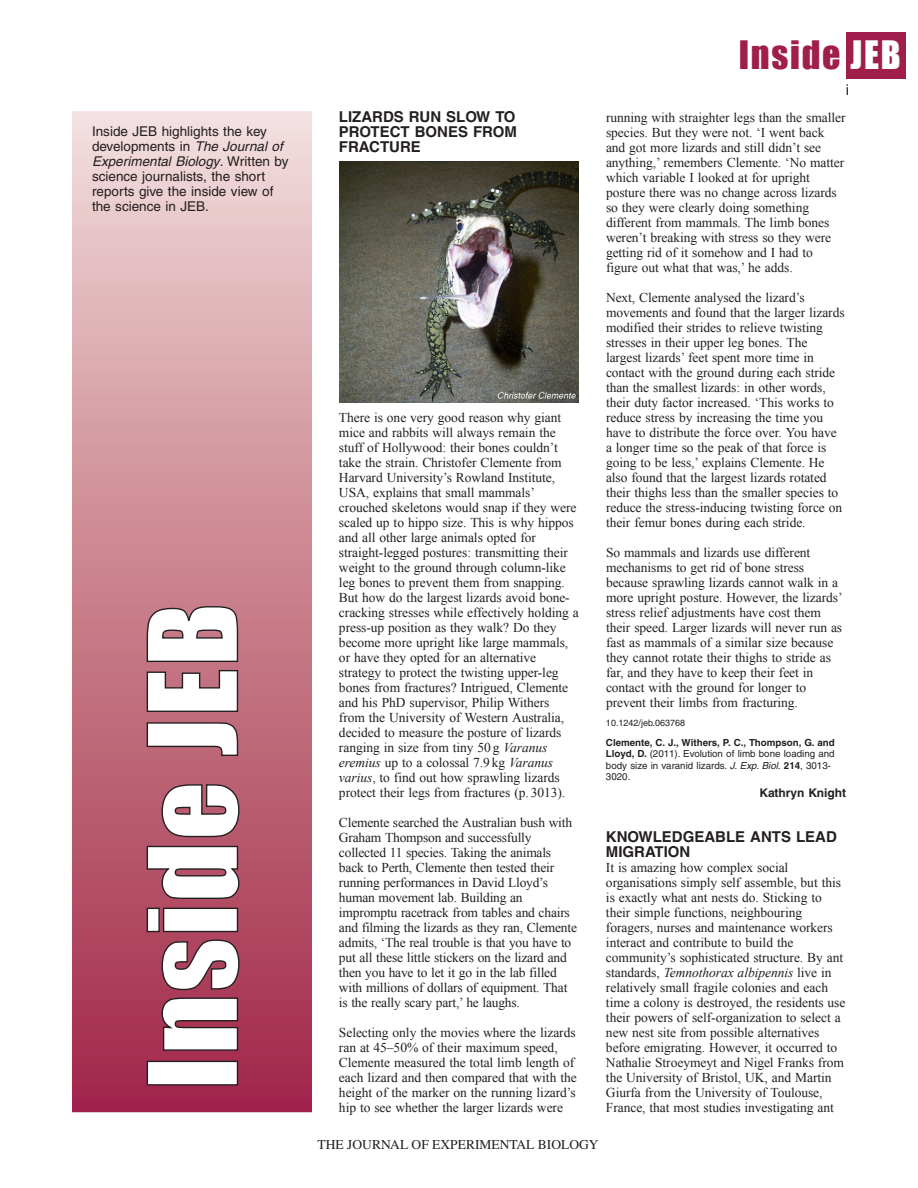
<style>
.page{position:relative;width:918px;height:1188px;background:#fff}
.page>*{position:absolute;margin:0;border:0;box-sizing:border-box;transform-origin:0 0}
.t1{font:114px "Impact";letter-spacing:.025em;color:#fff}
.t2{font:36px "Impact";letter-spacing:.05em;color:#a01e4b}
.t3{font:700 15px/15px "Helvetica";color:#231f20;text-align:justify}
.t4{font:15px "Helvetica";color:#231f20}
.t5{font:13.5px/15px "Times New Roman";letter-spacing:-.005em;color:#231f20}
.t6{font:13.5px/15px "Helvetica";color:#231f20}
.t7{font:13.5px "Times";color:#231f20}
.t8{font:700 12px "Helvetica";letter-spacing:-.005em;color:#231f20}
.t9{font:9.75px/11.2px "Helvetica";color:#231f20}
.t10{font:9px "Helvetica";color:#231f20}
.s1{font-style:italic}
.s2{color:#fff}
.s3{font-weight:700}
</style>
<div class="page">
<div style="left:846px;top:32px;width:60px;height:46px;background:#a01e4b"></div>
<div style="left:72px;top:111px;width:240px;height:1001px;background:linear-gradient(to bottom,#f1dcd8,#a02444)"></div>
<img style="left:339px;top:161px;width:240px;height:241px">
<p class="t6" style="left:92px;top:125px;width:198px">Inside JEB highlights the key developments in <span class="s1">The Journal of<br>Experimental Biology</span>. W r i t t e n b y science journalists, the short reports give the inside view of the science in JEB.</p>
<h1 class="t1" style="left:123px;top:1090px;width:488px;rotate:-90deg">Inside JEB</h1>
<p class="t3" style="left:339px;top:111px;width:179px">LIZARDS RUN SLOW TO PROTECT BONES FROM FRACTURE</p>
<p class="t5" style="left:339px;top:410px;width:241px">There is one very good reason why giant mice and rabbits will always remain the stuff of Hollywood: their bones couldn’t take the strain. Christofer Clemente from Harvard University’s Rowland Institute, USA, explains that small mammals’ crouched skeletons would snap if they were scaled up to hippo size. This is why hippos and all other large animals opted for straight-legged postures: transmitting their weight to the ground through column-like leg bones to prevent them from snapping.<br>But how do the largest lizards avoid bone&shy;cracking stresses while effectively holding a press-up position as they walk? Do they become more upright like large mammals, or have they opted for an alternative strategy to protect the twisting upper-leg bones from fractures? Intrigued, Clemente and his PhD supervisor, Philip Withers from the University of Western Australia, decided to measure the posture of lizards ranging in size from tiny 50 g <span class="s1">Varanus eremius</span> up to a colossal 7.9 kg <span class="s1">Varanus varius</span>, to find out how sprawling lizards protect their legs from fractures (p. 3013).</p>
<p class="t5" style="left:339px;top:815px;width:240px">Clemente searched the Australian bush with Graham Thompson and successfully collected 11 species. Taking the animals back to Perth, Clemente then tested their running performances in David Lloyd’s human movement lab. Building an impromptu racetrack from tables and chairs and filming the lizards as they ran, Clemente admits, ‘The real trouble is that you have to put all these little stickers on the lizard and then you have to let it go in the lab filled with millions of dollars of equipment. That is the really scary part,’ he laughs.</p>
<p class="t5" style="left:339px;top:1025px;width:239px">Selecting only the movies where the lizards ran at 45–50% of their maximum speed, Clemente measured the total limb length of each lizard and then compared that with the height of the marker on the running lizard’s hip to see whether the larger lizards were</p>
<h2 class="t2" style="left:739px;top:33px;width:163px">Inside <span class="s2">JEB</span></h2>
<p class="t4" style="left:846px;top:84px;width:5px">i</p>
<p class="t5" style="left:606px;top:110px;width:241px">running with straighter legs than the smaller species. But they were not. ‘I went back and got more lizards and still didn’t see anything,’ remembers Clemente. ‘No matter which variable I looked at for upright posture there was no change across lizards so they were clearly doing something different from mammals. The limb bones weren’t breaking with stress so they were getting rid of it somehow and I had to figure out what that was,’ he adds.</p>
<p class="t5" style="left:606px;top:290px;width:240px">Next, Clemente analysed the lizard’s movements and found that the larger lizards modified their strides to relieve twisting stresses in their upper leg bones. The largest lizards’ feet spent more time in contact with the ground during each stride than the smallest lizards: in other words, their duty factor increased. ‘This works to reduce stress by increasing the time you have to distribute the force over. You have a longer time so the peak of that force is going to be less,’ explains Clemente. He also found that the largest lizards rotated their thighs less than the smaller species to reduce the stress-inducing twisting force on their femur bones during each stride.</p>
<p class="t5" style="left:606px;top:545px;width:238px">So mammals and lizards use different mechanisms to get rid of bone stress because sprawling lizards cannot walk in a more upright posture. However, the lizards’ stress relief adjustments have cost them their speed. Larger lizards will never run as fast as mammals of a similar size because they cannot rotate their thighs to stride as far, and they have to keep their feet in contact with the ground for longer to prevent their limbs from fracturing.</p>
<p class="t10" style="left:606px;top:720px;width:81px">10.1242/jeb.063768</p>
<p class="t9" style="left:606px;top:738px;width:230px"><span class="s3">Clemente, C. J., Withers, P. C., Thompson, G. and Lloyd, D.</span> (2011). Evolution of limb bone loading and body size in varanid lizards. <span class="s1">J. Exp. Biol.</span> <span class="s3">214</span>, 3013- 3020.</p>
<p class="t8" style="left:759px;top:789px;width:88px">Kathryn Knight</p>
<p class="t3" style="left:606px;top:831px;width:232px">KNOWLEDGEABLE ANTS LEAD<br>MIGRATION</p>
<p class="t5" style="left:606px;top:860px;width:241px">It is amazing how complex social organisations simply self assemble, but this is exactly what ant nests do. Sticking to their simple functions, neighbouring foragers, nurses and maintenance workers interact and contribute to build the community’s sophisticated structure. By ant standards, <span class="s1">Temnothorax albipennis</span> live in relatively small fragile colonies and each time a colony is destroyed, the residents use their powers of self-organization to select a new nest site from possible alternatives before emigrating. However, it occurred to Nathalie Stroeymeyt and Nigel Franks from the University of Bristol, UK, and Martin Giurfa from the University of Toulouse, France, that most studies investigating ant</p>
<p class="t7" style="left:318px;top:1137px;width:282px">THE JOURNAL OF EXPERIMENTAL BIOLOGY</p>
</div>
